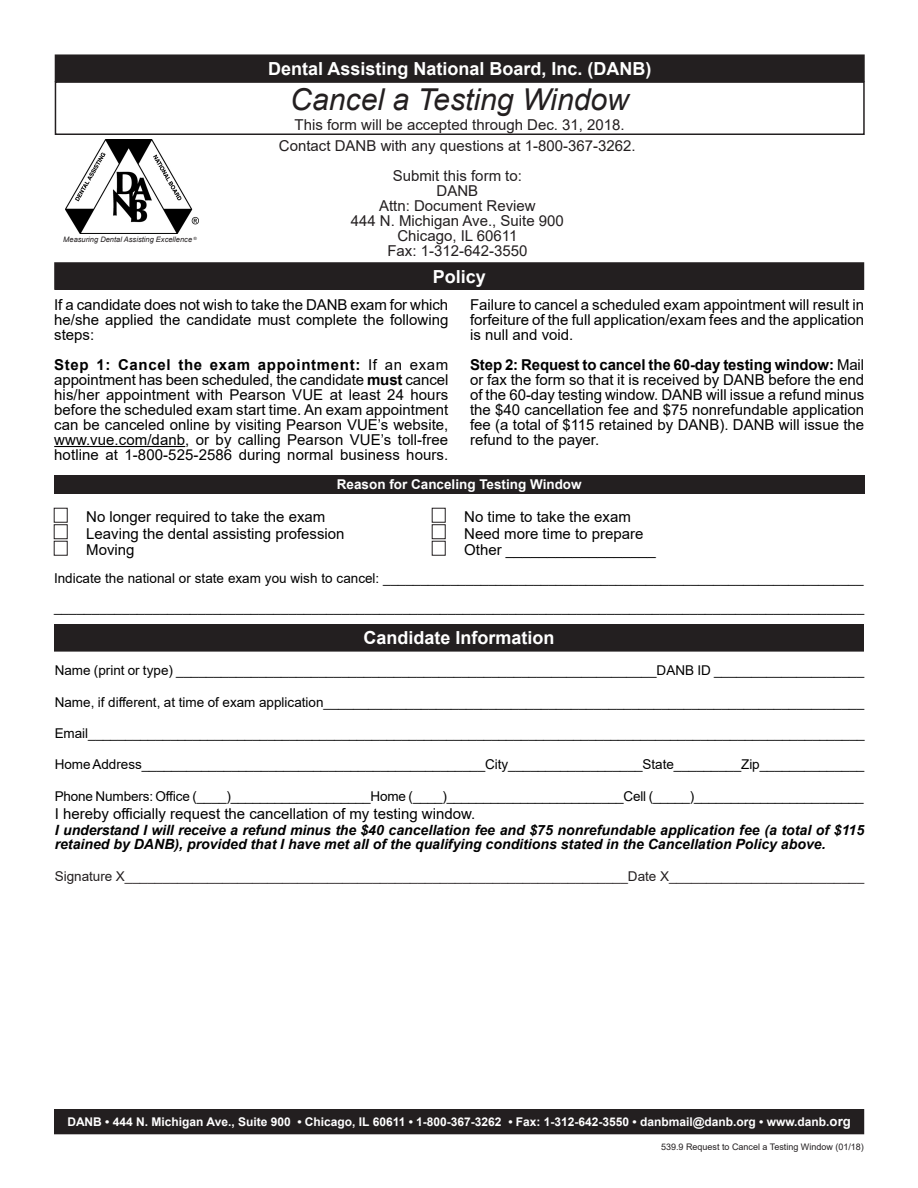
<style>
.page{position:relative;width:918px;height:1188px;background:#fff}
.page>*{position:absolute;margin:0;border:0;box-sizing:border-box;transform-origin:0 0}
.t1{font:italic 30.15px "Arial";color:#231f20}
.heading_3{font:700 18px "Arial";color:#fff}
.Body_Text{font:15px/15px "Arial";color:#000;text-align:justify}
.Body_Text_2{font:15px "Arial";color:#000}
.t2{font:15px "Arial";color:#231f20}
.t3{font:italic 700 14.1px/13.5px "Arial";color:#000}
.Body_Text_2-2{font:13.65px/28px "Arial";color:#000}
.Body_Text_2-3{font:13.5px "Arial";color:#000}
.t4{font:13.5px "Arial";color:#231f20}
.t5{font:700 13.5px "Arial";color:#fff}
.t6{font:700 12px "Arial";color:#fff}
.t7{font:9px "Arial";color:#231f20}
.t8{font:italic 7.5px "Arial";color:#231f20}
.s1{font-weight:700}
.s2{font-size:13.2px}
</style>
<div class="page">
<div style="left:55px;top:263px;width:808px;height:26px;background:#231f20"></div>
<div style="left:54px;top:262px;width:810px;height:28px;border:2px solid #231f20"></div>
<hr style="left:54px;top:446px;width:131px;height:1px;background:#000">
<div style="left:55px;top:1110px;width:808px;height:24px;background:#231f20"></div>
<div style="left:54px;top:1109px;width:810px;height:25px;border:2px solid #231f20"></div>
<div style="left:55px;top:625px;width:808px;height:26px;background:#231f20"></div>
<div style="left:54px;top:624px;width:810px;height:28px;border:2px solid #231f20"></div>
<div style="left:54px;top:475px;width:810px;height:19px;background:#231f20"></div>
<img style="left:66px;top:140px;width:132px;height:94px">
<div style="left:55px;top:81px;width:810px;height:54px;border:2px solid #231f20"></div>
<div style="left:55px;top:55px;width:809px;height:26px;background:#231f20"></div>
<div style="left:55px;top:54px;width:810px;height:28px;border:2px solid #231f20"></div>
<div style="left:54px;top:525px;width:13px;height:14px;border:1px solid #231f20"></div>
<div style="left:432px;top:525px;width:13px;height:14px;border:1px solid #231f20"></div>
<p class="heading_3" style="left:268px;top:56px;width:385px">Dental Assisting National Board, Inc. (DANB)</p>
<p class="t1" style="left:290px;top:80px;width:340px">Cancel a Testing Window</p>
<p class="t2" style="left:295px;top:114px;width:332px">This form will be accepted through Dec. 31, 2018.</p>
<p class="t2" style="left:279px;top:135px;width:358px">Contact DANB with any questions at 1-800-367-3262.</p>
<p class="t2" style="left:393px;top:165px;width:131px">Submit this form to:</p>
<p class="t2" style="left:437px;top:180px;width:43px">DANB</p>
<p class="t2" style="left:379px;top:195px;width:158px">Attn: Document Review</p>
<p class="t2" style="left:351px;top:210px;width:215px">444 N. Michigan Ave., Suite 900</p>
<p class="t2" style="left:397px;top:225px;width:122px">Chicago, IL 60611</p>
<p class="t2" style="left:387px;top:240px;width:142px">Fax: 1-312-642-3550</p>
<p class="heading_3" style="left:433px;top:264px;width:55px">Policy</p>
<p class="Body_Text" style="left:54px;top:297px;width:396px">If a candidate does not wish to take the DANB exam for which he/she applied the candidate must complete the following steps:</p>
<p class="Body_Text" style="left:54px;top:357px;width:396px"><span class="s1">Step 1: Cancel the exam appointment:</span> If an exam appointment has been scheduled, the candidate <span class="s1">must</span> cancel his/her appointment with Pearson VUE at least 24 hours before the scheduled exam start time. An exam appointment can be canceled online by visiting Pearson VUE’s website, www.vue.com/danb, or by calling Pearson VUE’s toll-free hotline at 1-800-525-2586 during normal business hours.</p>
<p class="t8" style="left:63px;top:235px;width:135px">Measuring Dental Assisting Excellence <sup>®</sup></p>
<p class="Body_Text" style="left:470px;top:297px;width:396px">Failure to cancel a scheduled exam appointment will result in forfeiture of the full application/exam fees and the application is null and void.</p>
<p class="Body_Text" style="left:470px;top:357px;width:396px"><span class="s1">Step 2: Request to cancel the 60-day testing window:</span> Mail or fax the form so that it is received by DANB before the end of the 60-day testing window. DANB will issue a refund minus the $40 cancellation fee and $75 nonrefundable application fee (a total of $115 retained by DANB). DANB will issue the refund to the payer.</p>
<p class="t5" style="left:337px;top:475px;width:246px">Reason for Canceling Testing Window</p>
<p class="Body_Text_2" style="left:86px;top:507px;width:241px">No longer required to take the exam</p>
<p class="Body_Text_2" style="left:464px;top:507px;width:168px">No time to take the exam</p>
<p class="Body_Text_2" style="left:86px;top:523px;width:260px">Leaving the dental assisting profession</p>
<p class="Body_Text_2" style="left:464px;top:523px;width:181px">Need more time to prepare</p>
<p class="Body_Text_2" style="left:86px;top:540px;width:50px">Moving</p>
<p class="Body_Text_2" style="left:464px;top:540px;width:193px">Other __________________</p>
<p class="Body_Text_2-2" style="left:54px;top:565px;width:812px">Indicate the national or state exam you wish to cancel: ________________________________________________________________ ___________________________________________________________________________________________________________</p>
<p class="heading_3" style="left:363px;top:625px;width:193px">Candidate Information</p>
<p class="Body_Text_2-3" style="left:55px;top:661px;width:811px">Name (print or type) ________________________________________________________________DANB ID ____________________</p>
<p class="Body_Text_2-3" style="left:55px;top:693px;width:811px">Name, if different, at time of exam application________________________________________________________________________</p>
<p class="Body_Text_2-3" style="left:55px;top:724px;width:811px">Email________________________________________________________________________________________________________</p>
<p class="Body_Text_2-3" style="left:55px;top:755px;width:811px">Home Address______________________________________________City__________________State_________Zip______________</p>
<p class="Body_Text_2-3" style="left:55px;top:787px;width:810px">Phone Numbers: Office (____)___________________Home (____)________________________Cell (_____)_______________________</p>
<p class="Body_Text_2" style="left:55px;top:803px;width:422px">I hereby officially request the cancellation of my testing window.</p>
<p class="t3" style="left:55px;top:824px;width:811px">I understand I will receive a refund minus the $40 cancellation fee and $75 nonrefundable application fee (a total of $115 retained by DANB), provided that I have met all of the qualifying conditions stated in the Cancellation Policy above.</p>
<p class="t4" style="left:55px;top:867px;width:811px">Signature X___________________________________________________________________Date X__________________________</p>
<p class="t6" style="left:67px;top:1114px;width:785px">DANB • 444 N. Michigan Ave., Suite 900 • Chicago, IL 60611 • 1-800-367-3262 • Fax: 1-312-642-3550 • danbmail@danb.org • www.danb.<span class="s2">org</span></p>
<p class="t7" style="left:661px;top:1140px;width:204px">539.9 Request to Cancel a Testing Window (01/18)</p>
</div>
